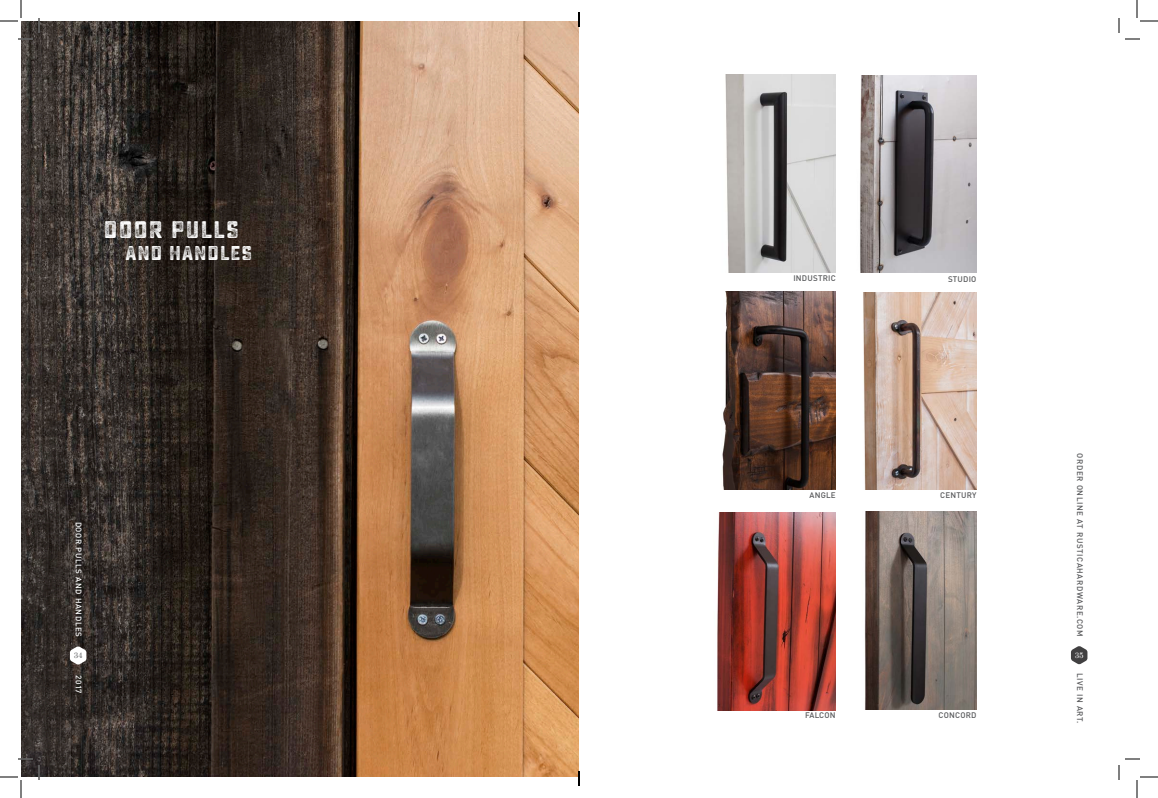
<style>
.page{position:relative;width:1158px;height:798px;background:#fff}
.page>*{position:absolute;margin:0;border:0;box-sizing:border-box;transform-origin:0 0}
.t1{font:24px "Sucrose Bold Three";letter-spacing:.05em;color:#fff}
.t2{font:20px "Sucrose Bold Three";letter-spacing:.05em;color:#fff}
.t3{font:500 8px "DIN";letter-spacing:.075em;color:#57585a}
.t4{font:500 8px "DIN";letter-spacing:.025em;color:#57585a}
.t5{font:500 8px "DIN";letter-spacing:.075em;color:#fff}
.t6{font:8px "Century Schoolbook";color:#fff}
.t7{font:8px "Century Schoolbook";color:#57585a}
</style>
<div class="page">
<img style="left:860px;top:75px;width:116px;height:198px">
<img style="left:832px;top:292px;width:144px;height:198px">
<img style="left:864px;top:512px;width:112px;height:198px">
<img style="left:21px;top:21px;width:558px;height:756px">
<img style="left:717px;top:512px;width:119px;height:198px">
<img style="left:722px;top:291px;width:114px;height:198px">
<img style="left:725px;top:75px;width:111px;height:198px">
<svg style="left:1071px;top:646px;width:16px;height:18px"></svg>
<svg style="left:70px;top:646px;width:16px;height:19px"></svg>
<svg style="left:0;top:0;width:40px;height:40px"></svg>
<svg style="left:0;top:758px;width:40px;height:40px"></svg>
<svg style="left:1118px;top:0;width:40px;height:40px"></svg>
<svg style="left:1118px;top:758px;width:40px;height:40px"></svg>
<svg style="left:578px;top:12px;width:2px;height:15px"></svg>
<svg style="left:578px;top:771px;width:2px;height:15px"></svg>
<p class="t1" style="left:104px;top:215px;width:137px">DOOR PULLS</p>
<p class="t2" style="left:125px;top:242px;width:128px">AND HANDLES</p>
<p class="t5" style="left:84px;top:522px;width:117px;rotate:90deg">DOOR PULLS AND HANDLES</p>
<p class="t5" style="left:84px;top:675px;width:20px;rotate:90deg">2017</p>
<p class="t7" style="left:74px;top:651px;width:10px">34</p>
<p class="t4" style="left:793px;top:273px;width:44px">INDUSTRIC</p>
<p class="t4" style="left:810px;top:490px;width:28px">ANGLE</p>
<p class="t4" style="left:948px;top:274px;width:30px">STUDIO</p>
<p class="t4" style="left:940px;top:490px;width:38px">CENTURY</p>
<p class="t4" style="left:805px;top:710px;width:32px">FALCON</p>
<p class="t4" style="left:939px;top:710px;width:39px">CONCORD</p>
<p class="t3" style="left:1085px;top:453px;width:185px;rotate:90deg">ORDER ONLINE AT RUSTICAHARDWARE.COM</p>
<p class="t6" style="left:1075px;top:650px;width:10px">35</p>
<p class="t3" style="left:1085px;top:673px;width:53px;rotate:90deg">LIVE IN ART.</p>
</div>
